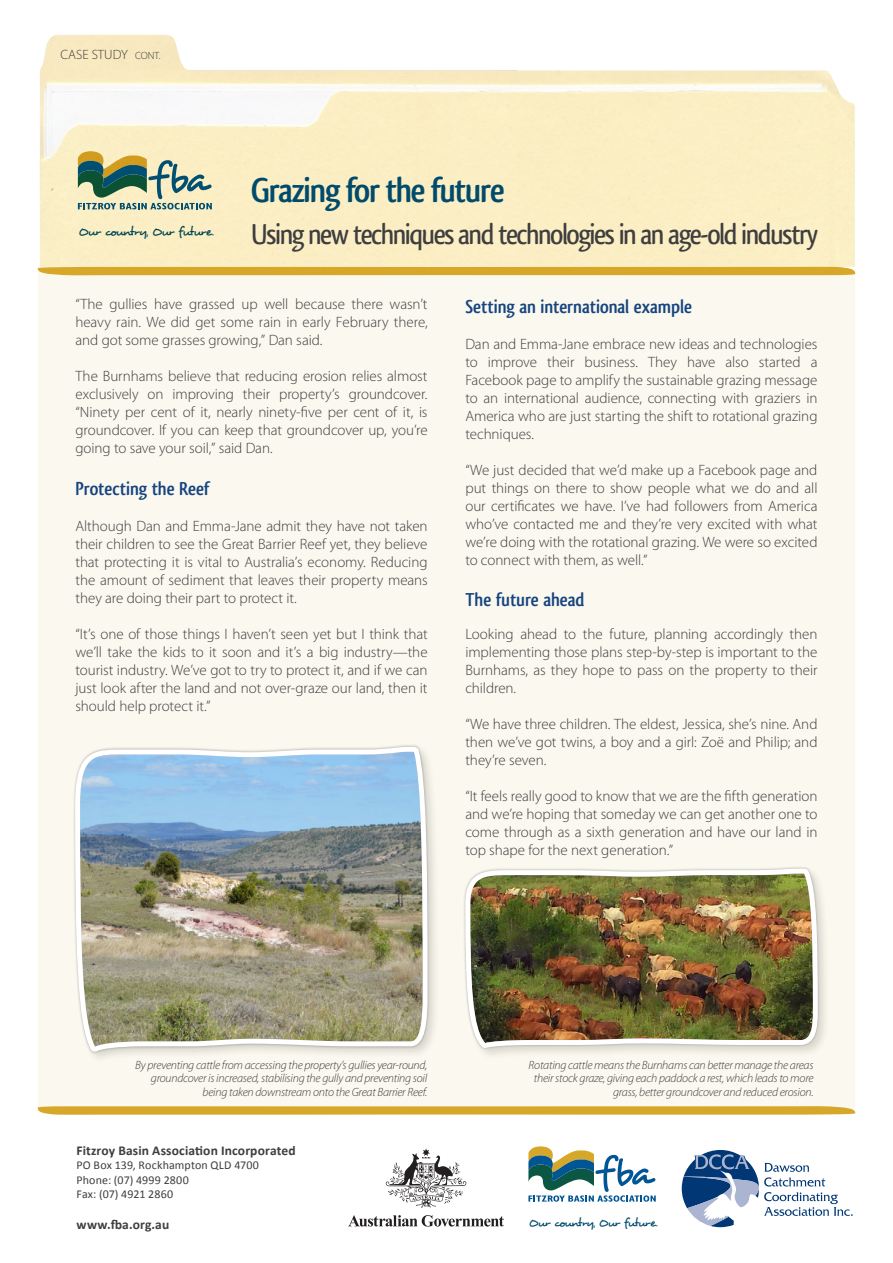
<style>
.page{position:relative;width:893px;height:1263px;background:#fff}
.page>*{position:absolute;margin:0;border:0;box-sizing:border-box;transform-origin:0 0}
.t1{font:700 36px "Qlassik";letter-spacing:-.04em;color:#004b6c}
.t2{font:500 30px "Qlassik";letter-spacing:-.05em;color:#3e3e3f}
.t3{font:700 19.5px "Qlassik";letter-spacing:-.01em;color:#16447f}
.t4{font:300 15px/18px "Myriad Pro";letter-spacing:-.005em;color:#3e3e3f;text-align:justify}
.BODY_TEXT{font:700 13.5px "Calibri";letter-spacing:.01em;color:#3e3e3f}
.t5{font:300 13.5px "Myriad Pro";color:#3e3e3f}
.t6{font:12.75px "Desyrel";letter-spacing:-.095em;color:#004b6c}
.t7{font:12.15px "Desyrel";letter-spacing:-.095em;color:#004b6c}
.t8{font:italic 300 12px/13.5px "Myriad Pro";letter-spacing:-.02em;color:#3e3e3f;text-align:right}
.BODY_TEXT-2{font:12px/14.4px "Calibri";letter-spacing:.01em;color:#3e3e3f}
.t9{font:300 10.5px "Myriad Pro";color:#3e3e3f}
</style>
<div class="page">
<div style="left:38px;top:275px;width:817px;height:831px;background:#fbf8ef"></div>
<img style="left:39px;top:34px;width:816px;height:233px">
<div style="left:38px;top:267px;width:817px;height:8px;background:#d6a728"></div>
<svg style="left:78px;top:151px;width:134px;height:58px;background:#a4b193"></svg>
<svg style="left:38px;top:1106px;width:817px;height:9px;background:#d9ae3b"></svg>
<svg style="left:528px;top:1146px;width:128px;height:56px"></svg>
<div style="left:73px;top:744px;width:367px;height:320px;background:#231f20;opacity:.16"></div>
<img style="left:73px;top:744px;width:357px;height:312px">
<div style="left:463px;top:866px;width:367px;height:194px;background:#231f20;opacity:.16"></div>
<img style="left:463px;top:866px;width:357px;height:186px">
<svg style="left:348px;top:1215px;width:156px;height:11px"></svg>
<svg style="left:386px;top:1148px;width:80px;height:60px"></svg>
<svg style="left:682px;top:1150px;width:171px;height:77px"></svg>
<p class="t5" style="left:61px;top:47px;width:69px">CASE STUDY</p>
<p class="t9" style="left:135px;top:50px;width:27px">CONT.</p>
<p class="t6" style="left:78px;top:223px;width:137px">Our country, Our future.</p>
<p class="t1" style="left:251px;top:169px;width:255px">Grazing for the future</p>
<p class="t2" style="left:251px;top:216px;width:569px">Using new techniques and technologies in an age-old industry</p>
<p class="t4" style="left:75px;top:295px;width:354px">“The gullies have grassed up well because there wasn’t heavy rain. We did get some rain in early February there, and got some grasses growing,” Dan said.</p>
<p class="t4" style="left:75px;top:367px;width:354px">The Burnhams believe that reducing erosion relies almost exclusively on improving their property’s groundcover. “Ninety per cent of it, nearly ninety-five per cent of it, is groundcover. If you can keep that groundcover up, you’re going to save your soil,” said Dan.</p>
<p class="t3" style="left:75px;top:477px;width:135px">Protecting the Reef</p>
<p class="t4" style="left:75px;top:516px;width:354px">Although Dan and Emma-Jane admit they have not taken their children to see the Great Barrier Reef yet, they believe that protecting it is vital to Australia’s economy. Reducing the amount of sediment that leaves their property means they are doing their part to protect it.</p>
<p class="t4" style="left:75px;top:624px;width:354px">“It’s one of those things I haven’t seen yet but I think that we’ll take the kids to it soon and it’s a big industry—the tourist industry. We’ve got to try to protect it, and if we can just look after the land and not over-graze our land, then it should help protect it.”</p>
<p class="t3" style="left:465px;top:295px;width:228px">Setting an international example</p>
<p class="t4" style="left:465px;top:334px;width:354px">Dan and Emma-Jane embrace new ideas and technologies to improve their business. They have also started a Facebook page to amplify the sustainable grazing message to an international audience, connecting with graziers in America who are just starting the shift to rotational grazing techniques.</p>
<p class="t4" style="left:465px;top:460px;width:354px">“We just decided that we’d make up a Facebook page and put things on there to show people what we do and all our certificates we have. I’ve had followers from America who’ve contacted me and they’re very excited with what we’re doing with the rotational grazing. We were so excited to connect with them, as well.”</p>
<p class="t3" style="left:465px;top:588px;width:121px">The future ahead</p>
<p class="t4" style="left:465px;top:625px;width:354px">Looking ahead to the future, planning accordingly then implementing those plans step-by-step is important to the Burnhams, as they hope to pass on the property to their children.</p>
<p class="t4" style="left:465px;top:715px;width:354px">“We have three children. The eldest, Jessica, she’s nine. And then we’ve got twins, a boy and a girl: Zoë and Philip; and they’re seven.</p>
<p class="t4" style="left:465px;top:787px;width:354px">“It feels really good to know that we are the fifth generation and we’re hoping that someday we can get another one to come through as a sixth generation and have our land in top shape for the next generation.”</p>
<p class="t8" style="left:135px;top:1058px;width:294px">By preventing cattle from accessing the property’s gullies year-round, groundcover is increased, stabilising the gully and preventing soil being taken downstream onto the Great Barrier Reef.</p>
<p class="t8" style="left:529px;top:1058px;width:286px">Rotating cattle means the Burnhams can better manage the areas their stock graze, giving each paddock a rest, which leads to more grass, better groundcover and reduced erosion.</p>
<p class="BODY_TEXT" style="left:77px;top:1142px;width:221px">Fitzroy Basin Association Incorporated</p>
<p class="BODY_TEXT-2" style="left:77px;top:1158px;width:184px">PO Box 139, Rockhampton QLD 4700<br>Phone: (07) 4999 2800<br>Fax: (07) 4921 2860</p>
<p class="BODY_TEXT" style="left:77px;top:1215px;width:94px">www.fba.org.au</p>
<p class="t7" style="left:529px;top:1214px;width:130px">Our country, Our future.</p>
</div>
